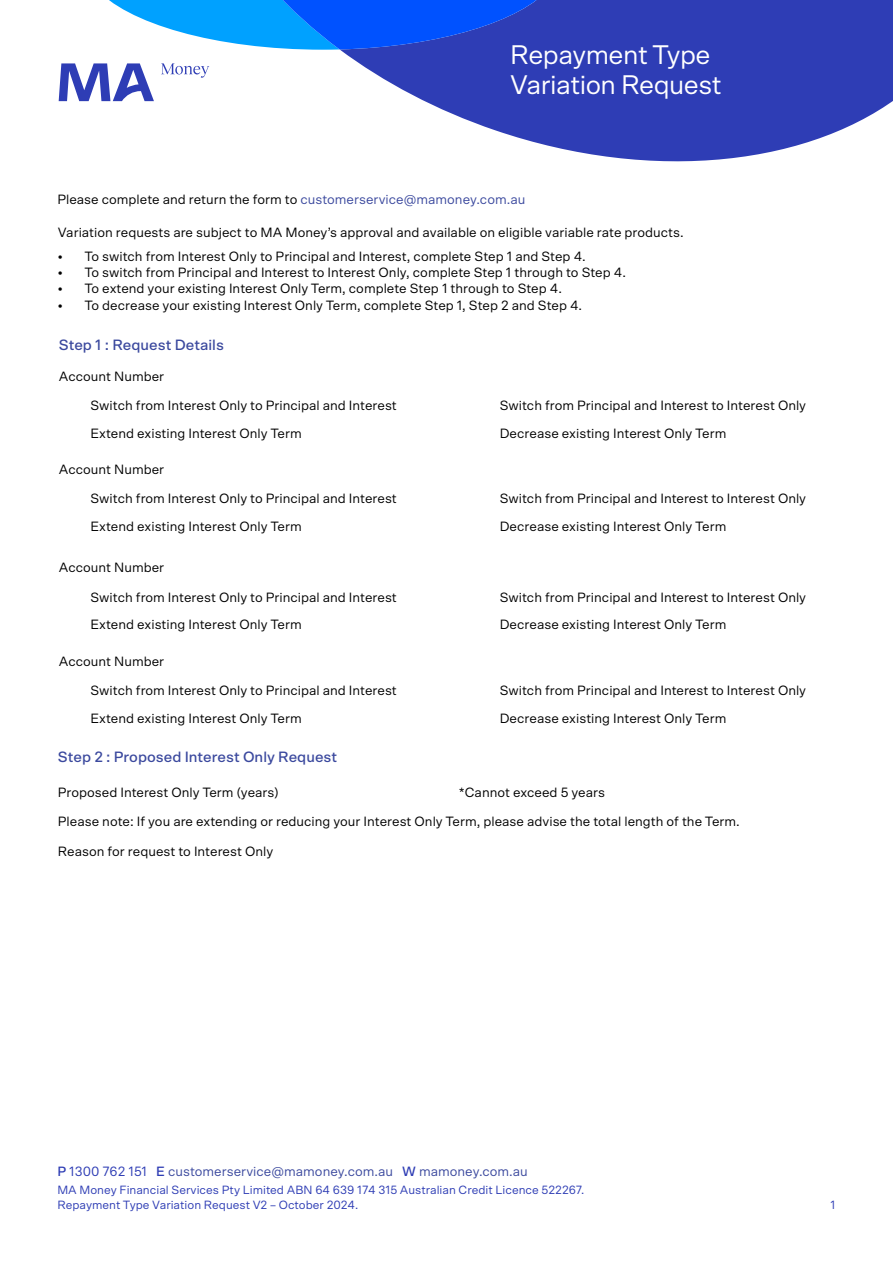
<style>
.page{position:relative;width:893px;height:1263px;background:#fff}
.page>*{position:absolute;margin:0;border:0;box-sizing:border-box;transform-origin:0 0}
.t1{font:27px/30px "Scto Grotesk A";letter-spacing:-.02em;color:#fff}
.t2{font:500 15px "Scto Grotesk A";color:#3b499e}
.t3{font:13.5px "Scto Grotesk A";color:#000}
.t4{font:13.5px "Scto Grotesk A";color:#3b499e}
.t5{font:12px/15px "Scto Grotesk A";color:#2d3cb4}
.s1{color:#3b499e}
.s2{font-weight:500;color:#2d3cb4}
.s3{color:#2d3cb4}
</style>
<div class="page">
<svg style="left:59px;top:63px;width:150px;height:38px"></svg>
<svg style="left:340px;top:0;width:553px;height:162px;fill:#2e3db5"></svg>
<svg style="left:109px;top:0;width:441px;height:50px;background:#2c7ff2"></svg>
<h1 class="t1" style="left:510px;top:39px;width:213px">Repayment Type<br>Variation Request</h1>
<p class="t3" style="left:57px;top:192px;width:469px">Please complete and return the form to <span class="s1">customerservice@mamoney.com.au</span></p>
<p class="t3" style="left:58px;top:224px;width:627px">Variation requests are subject to MA Money’s approval and available on eligible variable rate products.</p>
<p class="t3" style="left:57px;top:248px;width:530px">• To switch from Interest Only to Principal and Interest, complete Step 1 and Step 4.</p>
<p class="t3" style="left:57px;top:264px;width:570px">• To switch from Principal and Interest to Interest Only, complete Step 1 through to Step 4.</p>
<p class="t3" style="left:57px;top:281px;width:506px">• To extend your existing Interest Only Term, complete Step 1 through to Step 4.</p>
<p class="t3" style="left:57px;top:297px;width:526px">• To decrease your existing Interest Only Term, complete Step 1, Step 2 and Step 4.</p>
<p class="t2" style="left:59px;top:336px;width:167px">Step 1 : Request Details</p>
<p class="t3" style="left:59px;top:368px;width:107px">Account Number</p>
<p class="t3" style="left:91px;top:397px;width:308px">Switch from Interest Only to Principal and Interest</p>
<p class="t3" style="left:91px;top:425px;width:213px">Extend existing Interest Only Term</p>
<p class="t3" style="left:59px;top:461px;width:107px">Account Number</p>
<p class="t3" style="left:91px;top:491px;width:308px">Switch from Interest Only to Principal and Interest</p>
<p class="t3" style="left:91px;top:518px;width:213px">Extend existing Interest Only Term</p>
<p class="t3" style="left:59px;top:560px;width:107px">Account Number</p>
<p class="t3" style="left:91px;top:589px;width:308px">Switch from Interest Only to Principal and Interest</p>
<p class="t3" style="left:91px;top:617px;width:213px">Extend existing Interest Only Term</p>
<p class="t3" style="left:59px;top:653px;width:107px">Account Number</p>
<p class="t3" style="left:91px;top:682px;width:308px">Switch from Interest Only to Principal and Interest</p>
<p class="t3" style="left:91px;top:710px;width:213px">Extend existing Interest Only Term</p>
<p class="t2" style="left:58px;top:748px;width:281px">Step 2 : Proposed Interest Only Request</p>
<p class="t3" style="left:58px;top:784px;width:222px">Proposed Interest Only Term (years)</p>
<p class="t3" style="left:500px;top:397px;width:308px">Switch from Principal and Interest to Interest Only</p>
<p class="t3" style="left:500px;top:425px;width:228px">Decrease existing Interest Only Term</p>
<p class="t3" style="left:500px;top:491px;width:308px">Switch from Principal and Interest to Interest Only</p>
<p class="t3" style="left:500px;top:518px;width:228px">Decrease existing Interest Only Term</p>
<p class="t3" style="left:500px;top:589px;width:308px">Switch from Principal and Interest to Interest Only</p>
<p class="t3" style="left:500px;top:617px;width:228px">Decrease existing Interest Only Term</p>
<p class="t3" style="left:500px;top:682px;width:308px">Switch from Principal and Interest to Interest Only</p>
<p class="t3" style="left:500px;top:710px;width:228px">Decrease existing Interest Only Term</p>
<p class="t3" style="left:459px;top:784px;width:148px">*Cannot exceed 5 years</p>
<p class="t3" style="left:58px;top:814px;width:683px">Please note: If you are extending or reducing your Interest Only Term, please advise the total length of the Term.</p>
<p class="t3" style="left:58px;top:844px;width:217px">Reason for request to Interest Only</p>
<p class="t4" style="left:57px;top:1163px;width:472px"><span class="s2">P</span> <span class="s3">1300 762 151</span> <span class="s2">E</span> customerservice@mamoney.com.au <span class="s2">W</span> mamoney.com.au</p>
<p class="t5" style="left:57px;top:1182px;width:529px">MA Money Financial Services Pty Limited ABN 64 639 174 315 Australian Credit Licence 522267.<br>Repayment Type Variation Request V2 – October 2024.</p>
<p class="t5" style="left:831px;top:1197px;width:6px">1</p>
</div>
